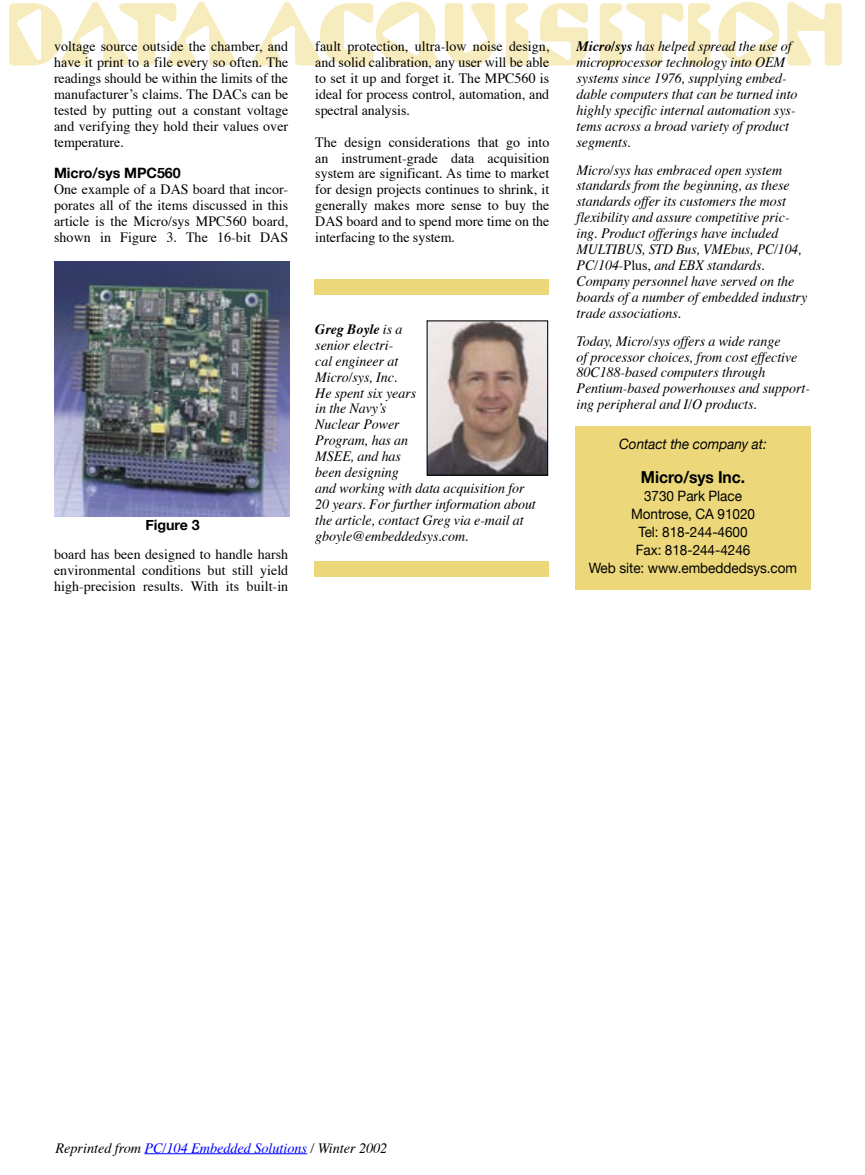
<style>
.page{position:relative;width:865px;height:1175px;background:#fff}
.page>*{position:absolute;margin:0;border:0;box-sizing:border-box;transform-origin:0 0}
.t1{font:700 16.5px "Helvetica Neue";letter-spacing:-.005em;color:#000;scale:.95 1}
.t2{font:italic 14.25px/15.9px "Times";letter-spacing:-.005em;color:#000}
.t3{font:14.25px/15.9px "Times";letter-spacing:.005em;color:#000;text-align:justify}
.t4{font:14.25px/18px "Helvetica Neue";letter-spacing:-.005em;color:#000;text-align:center;scale:.95 1}
.t5{font:700 14.25px "Helvetica Neue";letter-spacing:-.005em;color:#000}
.t6{font:italic 14.25px "Helvetica Neue";letter-spacing:-.005em;color:#000;scale:.95 1}
.s1{font-weight:700}
.s2{font-style:normal}
.s3{color:#00f}
</style>
<div class="page">
<hr style="left:144px;top:1153px;width:163px;height:1px;background:#00f">
<svg style="left:9px;top:2px;width:226px;height:64px"></svg>
<svg style="left:253px;top:2px;width:185px;height:64px"></svg>
<svg style="left:444px;top:3px;width:51px;height:64px"></svg>
<svg style="left:505px;top:3px;width:23px;height:63px"></svg>
<svg style="left:540px;top:3px;width:47px;height:63px"></svg>
<svg style="left:599px;top:3px;width:111px;height:63px"></svg>
<svg style="left:718px;top:2px;width:61px;height:65px"></svg>
<svg style="left:787px;top:2px;width:54px;height:64px"></svg>
<img style="left:428px;top:322px;width:118px;height:151px">
<div style="left:426px;top:320px;width:122px;height:155px;border:1px solid #000"></div>
<div style="left:575px;top:426px;width:235px;height:163px;background:#ecd87b"></div>
<div style="left:314px;top:279px;width:234px;height:15px;background:#ecd87b"></div>
<div style="left:314px;top:561px;width:234px;height:15px;background:#ecd87b"></div>
<img style="left:54px;top:262px;width:235px;height:254px">
<p class="t3" style="left:54px;top:39px;width:236px">voltage source outside the chamber, and have it print to a file every so often. The readings should be within the limits of the manufacturerʼs claims. The DACs can be tested by putting out a constant voltage and verifying they hold their values over temperature.</p>
<p class="t5" style="left:54px;top:164px;width:128px">Micro/sys MPC560</p>
<p class="t3" style="left:54px;top:182px;width:236px">One example of a DAS board that incor&shy;porates all of the items discussed in this article is the Micro/sys MPC560 board, shown in Figure 3. The 16-bit DAS</p>
<p class="t5" style="left:145px;top:516px;width:56px">Figure 3</p>
<p class="t3" style="left:54px;top:547px;width:236px">board has been designed to handle harsh environmental conditions but still yield high-precision results. With its built-in</p>
<p class="t3" style="left:315px;top:39px;width:236px">fault protection, ultra-low noise design, and solid calibration, any user will be able to set it up and forget it. The MPC560 is ideal for process control, automation, and spectral analysis.</p>
<p class="t3" style="left:315px;top:135px;width:236px">The design considerations that go into an instrument-grade data acquisition system are significant. As time to market for design projects continues to shrink, it generally makes more sense to buy the DAS board and to spend more time on the interfacing to the system.</p>
<p class="t2" style="left:315px;top:322px;width:222px"><span class="s1">Greg Boyle</span> is a<br>senior electri-<br>cal engineer at<br>Micro/sys, Inc.<br>He spent six years<br>in the Navyʼs<br>Nuclear Power<br>Program, has an<br>MSEE, and has<br>been designing<br>and working with data acquisition for<br>20 years. For further information about the article, contact Greg via e-mail at gboyle@embeddedsys.com.</p>
<p class="t2" style="left:576px;top:39px;width:222px"><span class="s1">Micro/sys</span> has helped spread the use of microprocessor technology into OEM systems since 1976, supplying embed&shy;dable computers that can be turned into highly specific internal automation sys&shy;tems across a broad variety of product segments.</p>
<p class="t2" style="left:576px;top:163px;width:232px">Micro/sys has embraced open system standards from the beginning, as these standards offer its customers the most flexibility and assure competitive pric&shy;ing. Product offerings have included MULTIBUS, STD Bus, VMEbus, PC/104, PC/104-<span class="s2">Plus,</span> and EBX standards.<br>Company personnel have served on the boards of a number of embedded industry trade associations.</p>
<p class="t2" style="left:576px;top:334px;width:235px">Today, Micro/sys offers a wide range<br>of processor choices, from cost effective 80C188-based computers through Pentium-based powerhouses and support&shy;ing peripheral and I/O products.</p>
<p class="t6" style="left:619px;top:435px;width:157px">Contact the company at:</p>
<p class="t1" style="left:640px;top:466px;width:111px">Micro/sys Inc.</p>
<p class="t4" style="left:588px;top:486px;width:221px">3730 Park Place<br>Montrose, CA 91020<br>Tel: 818-244-4600<br>Fax: 818-244-4246<br>Web site: www.embeddedsys.com</p>
<p class="t2" style="left:56px;top:1140px;width:333px">Reprinted from <span class="s3">PC/104 Embedded Solutions</span> / Winter 2002</p>
</div>
